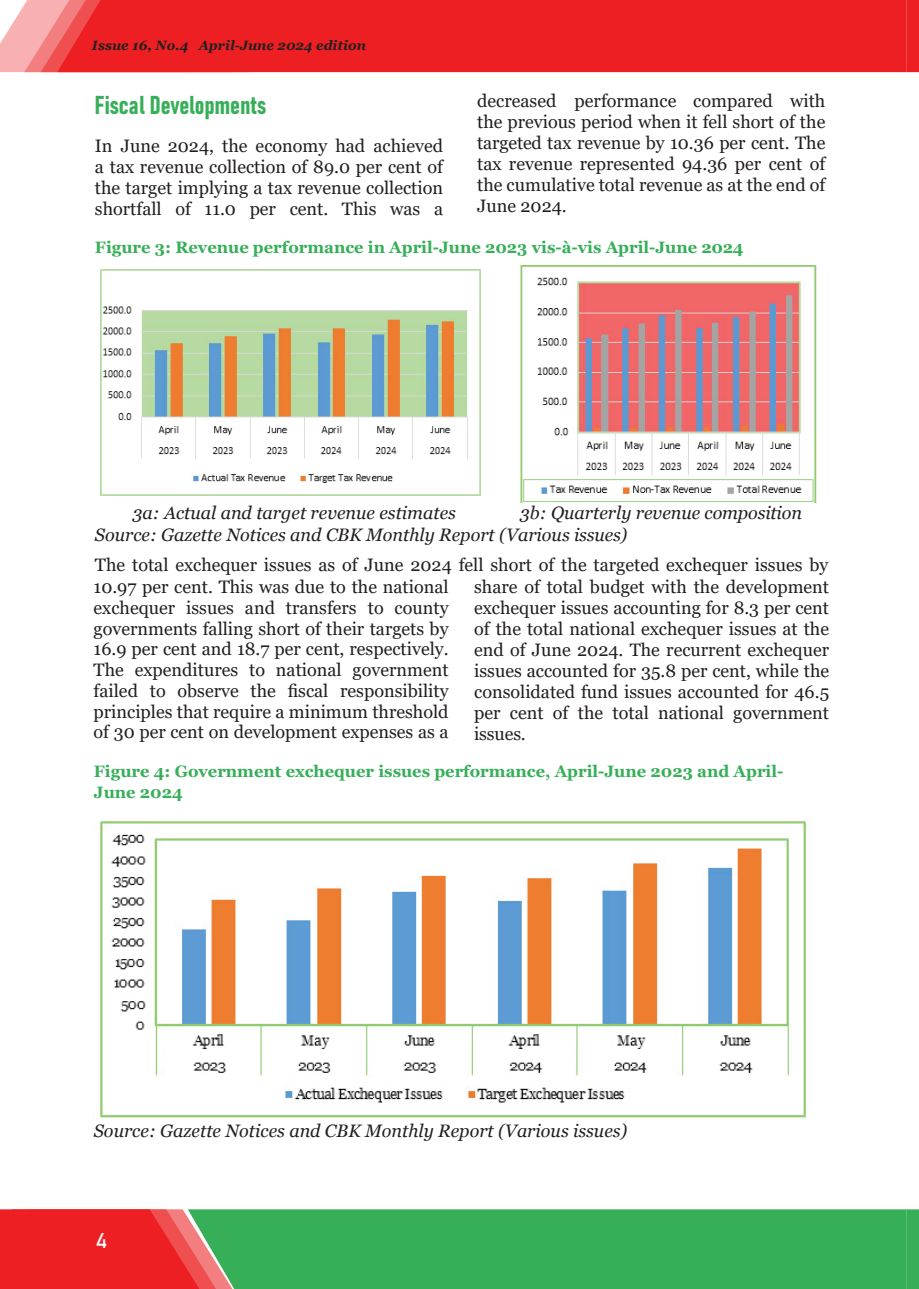
<style>
.page{position:relative;width:919px;height:1289px;background:#fff}
.page>*{position:absolute;margin:0;border:0;box-sizing:border-box;transform-origin:0 0}
.t1{font:25.5px "Bahnschrift";letter-spacing:-.01em;color:#37af59}
.t2{font:21px "Bahnschrift";color:#fff}
.t3{font:18px/21px "Georgia";color:#231f20;text-align:justify}
.t4{font:italic 18px/22.5px "Georgia";color:#231f20}
.t5{font:700 16.5px/21px "Georgia";color:#37af59}
.t6{font:italic 700 13.5px "Georgia";color:#231f20}
</style>
<div class="page">
<svg style="left:0;top:1209px;width:188px;height:79px"></svg>
<div style="left:188px;top:1209px;width:718px;height:79px;background:#37af59"></div>
<svg style="left:0;top:0;width:57px;height:72px"></svg>
<div style="left:57px;top:0;width:849px;height:72px;background:#ee1f23"></div>
<svg style="left:906px;top:0;width:12px;height:72px"></svg>
<svg style="left:906px;top:1209px;width:12px;height:79px"></svg>
<img style="left:101px;top:269px;width:380px;height:226px">
<img style="left:520px;top:266px;width:296px;height:236px">
<img style="left:100px;top:821px;width:706px;height:297px">
<p class="t6" style="left:92px;top:36px;width:275px">Issue 16, No.4 April-June 2024 edition</p>
<p class="t3" style="left:477px;top:91px;width:349px">decreased performance compared with the previous period when it fell short of the targeted tax revenue by 10.36 per cent. The tax revenue represented 94.36 per cent of the cumulative total revenue as at the end of June 2024.</p>
<p class="t5" style="left:95px;top:237px;width:650px">Figure 3: Revenue performance in April-June 2023 vis-à-vis April-June 2024</p>
<h1 class="t1" style="left:95px;top:85px;width:173px">Fiscal Developments</h1>
<p class="t3" style="left:95px;top:135px;width:349px">In June 2024, the economy had achieved a tax revenue collection of 89.0 per cent of the target implying a tax revenue collection shortfall of 11.0 per cent. This was a</p>
<p class="t4" style="left:132px;top:501px;width:325px">3a: Actual and target revenue estimates</p>
<p class="t4" style="left:95px;top:501px;width:708px;text-indent:425px">3b: Quarterly revenue composition<br>Source: Gazette Notices and CBK Monthly Report (Various issues)</p>
<p class="t3" style="left:94px;top:553px;width:736px;line-height:22.5px">The total exchequer issues as of June 2024 fell short of the targeted exchequer issues by<br>10.97 per cent. This was due to the national</p>
<p class="t3" style="left:94px;top:597px;width:356px">exchequer issues and transfers to county governments falling short of their targets by 16.9 per cent and 18.7 per cent, respectively.<br>The expenditures to national government failed to observe the fiscal responsibility principles that require a minimum threshold of 30 per cent on development expenses as a</p>
<p class="t3" style="left:474px;top:577px;width:356px">share of total budget with the development exchequer issues accounting for 8.3 per cent of the total national exchequer issues at the end of June 2024. The recurrent exchequer issues accounted for 35.8 per cent, while the consolidated fund issues accounted for 46.5 per cent of the total national government issues.</p>
<p class="t5" style="left:94px;top:761px;width:691px">Figure 4: Government exchequer issues performance, April-June 2023 and April-<br>June 2024</p>
<p class="t4" style="left:94px;top:1119px;width:535px">Source: Gazette Notices and CBK Monthly Report (Various issues)</p>
<p class="t2" style="left:95px;top:1224px;width:13px">4</p>
</div>
